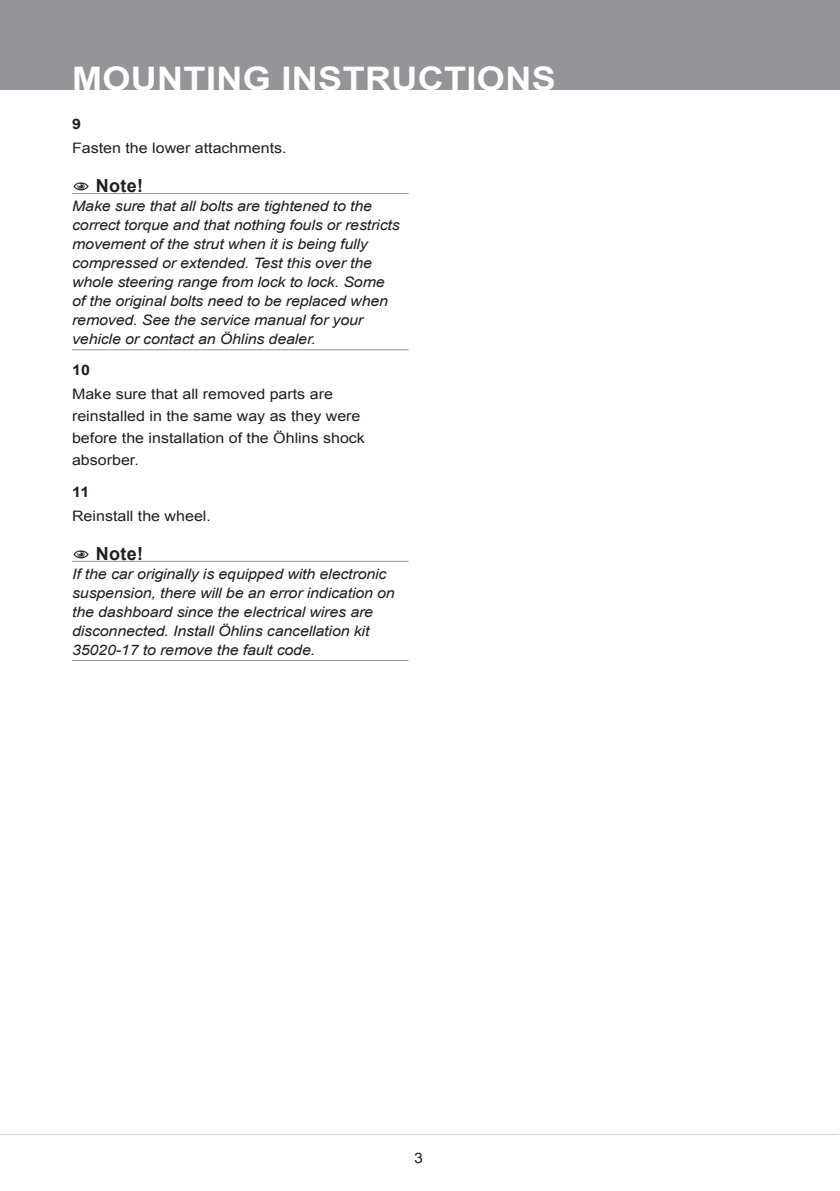
<style>
.page{position:relative;width:840px;height:1191px;background:#fff}
.page>*{position:absolute;margin:0;border:0;box-sizing:border-box;transform-origin:0 0}
.t1{font:700 32.4px "Arial";letter-spacing:.01em;color:#fff;scale:1.11 1}
.t2{font:700 18px "Arial";color:#231f20}
.t3{font:italic 14.4px/19px "Arial";letter-spacing:-.01em;color:#231f20;scale:1.11 1}
.t4{font:14.4px/22px "Arial";color:#231f20;scale:1.11 1}
.t5{font:700 14.4px "Arial";color:#231f20;scale:1.11 1}
</style>
<div class="page">
<div style="left:0;top:0;width:839px;height:90px;background:#939598"></div>
<hr style="left:0;top:1134px;width:838px;height:1px;background:#d1d2d4">
<hr style="left:72px;top:193px;width:336px;height:1px;background:#939598">
<hr style="left:72px;top:349px;width:336px;height:1px;background:#939598">
<hr style="left:72px;top:561px;width:336px;height:1px;background:#939598">
<hr style="left:72px;top:660px;width:336px;height:1px;background:#939598">
<h1 class="t1" style="left:72px;top:57px;width:437px">MOUNTING INSTRUCTIONS</h1>
<p class="t5" style="left:72px;top:114px;width:10px">9</p>
<p class="t4" style="left:72px;top:137px;width:195px">Fasten the lower attachments.</p>
<p class="t2" style="left:109px;top:173px;width:36px">NOT E!</p>
<p class="t3" style="left:72px;top:196px;width:296px">Make sure that all bolts are tightened to the correct torque and that nothing fouls or restricts movement of the strut when it is being fully compressed or extended. Test this over the whole steering range from lock to lock. Some of the original bolts need to be replaced when removed. See the service manual for your vehicle or contact an Öhlins dealer.</p>
<p class="t5" style="left:72px;top:360px;width:18px">10</p>
<p class="t4" style="left:72px;top:383px;width:265px">Make sure that all removed parts are reinstalled in the same way as they were before the installation of the Öhlins shock absorber.</p>
<p class="t5" style="left:72px;top:482px;width:17px">11</p>
<p class="t4" style="left:72px;top:504px;width:126px">Reinstall the wheel.</p>
<p class="t2" style="left:109px;top:541px;width:36px">NOT E!</p>
<p class="t3" style="left:72px;top:564px;width:292px">If the car originally is equipped with electronic suspension, there will be an error indication on the dashboard since the electrical wires are disconnected. Install Öhlins cancellation kit 35020-17 to remove the fault code.</p>
<p class="t4" style="left:414px;top:1147px;width:10px">3</p>
</div>
